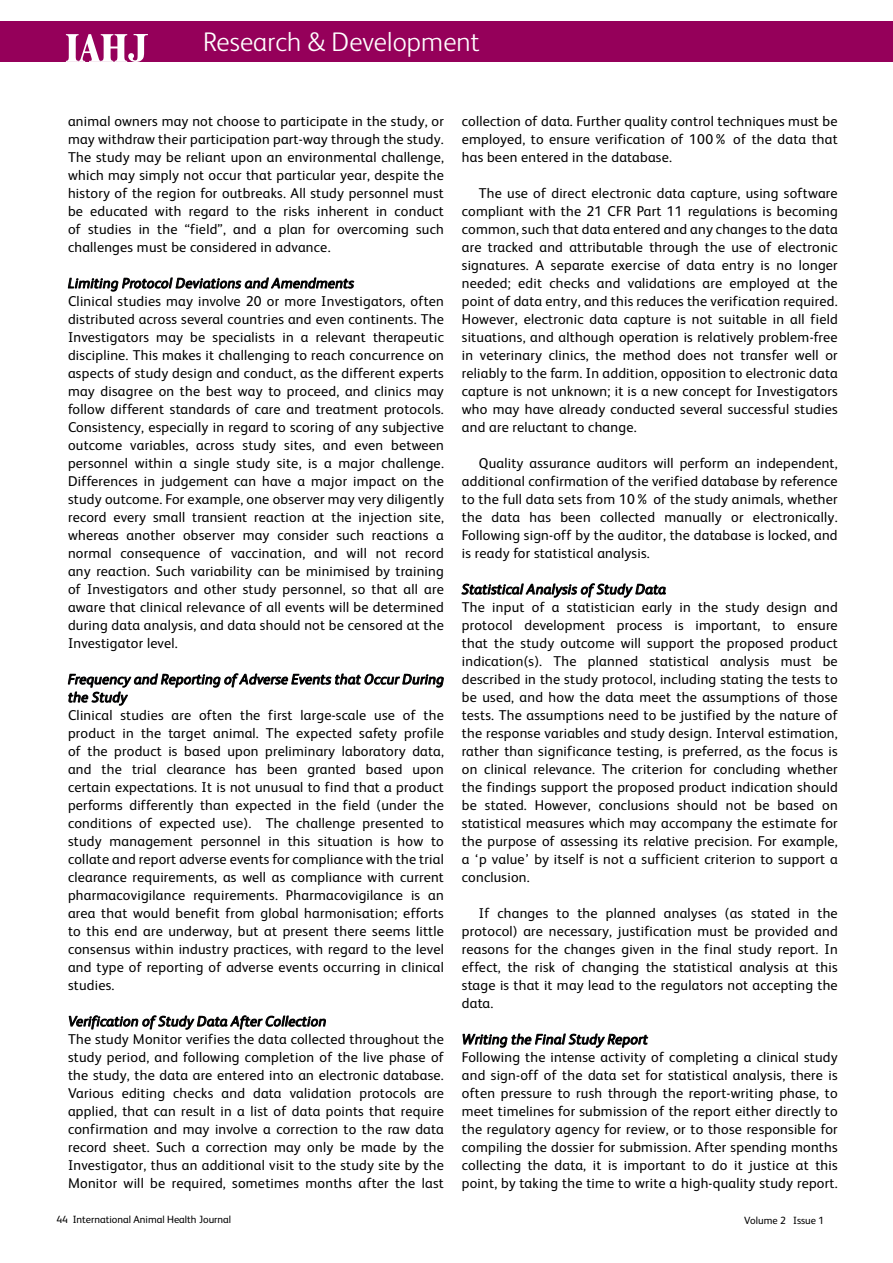
<style>
.page{position:relative;width:893px;height:1263px;background:#fff}
.page>*{position:absolute;margin:0;border:0;box-sizing:border-box;transform-origin:0 0}
.t1{font:300 27px "FS Albert";letter-spacing:.005em;color:#fff}
.t2{font:14.25px/18px "FS Albert";letter-spacing:.015em;color:#000;text-align:justify}
.t3{font:italic 14.25px/18px "FS Albert";letter-spacing:.015em;color:#000}
.t4{font:10.5px "FS Albert";color:#000}
</style>
<div class="page">
<div style="left:0;top:21px;width:893px;height:41px;background:#95005a"></div>
<svg style="left:66px;top:34px;width:82px;height:28px"></svg>
<svg style="left:68px;top:277px;width:286px;height:14px"></svg>
<svg style="left:68px;top:673px;width:376px;height:33px"></svg>
<svg style="left:69px;top:1015px;width:257px;height:15px"></svg>
<svg style="left:462px;top:583px;width:204px;height:15px"></svg>
<svg style="left:463px;top:1033px;width:185px;height:15px"></svg>
<h1 class="t1" style="left:203px;top:26px;width:278px">Research &amp; Development</h1>
<p class="t2" style="left:68px;top:112px;width:377px">animal owners may not choose to participate in the study, or may withdraw their participation part-way through the study.<br>The study may be reliant upon an environmental challenge, which may simply not occur that particular year, despite the history of the region for outbreaks. All study personnel must be educated with regard to the risks inherent in conduct of studies in the “field”, and a plan for overcoming such challenges must be considered in advance.</p>
<p class="t3" style="left:68px;top:274px;width:287px">Limiting Protocol Deviations and Amendments</p>
<p class="t2" style="left:68px;top:292px;width:377px">Clinical studies may involve 20 or more Investigators, often distributed across several countries and even continents. The Investigators may be specialists in a relevant therapeutic discipline. This makes it challenging to reach concurrence on aspects of study design and conduct, as the different experts may disagree on the best way to proceed, and clinics may follow different standards of care and treatment protocols.<br>Consistency, especially in regard to scoring of any subjective outcome variables, across study sites, and even between personnel within a single study site, is a major challenge.<br>Differences in judgement can have a major impact on the study outcome. For example, one observer may very diligently record every small transient reaction at the injection site, whereas another observer may consider such reactions a normal consequence of vaccination, and will not record any reaction. Such variability can be minimised by training of Investigators and other study personnel, so that all are aware that clinical relevance of all events will be determined during data analysis, and data should not be censored at the Investigator level.</p>
<p class="t3" style="left:68px;top:670px;width:377px">Frequency and Reporting of Adverse Events that Occur During the Study</p>
<p class="t2" style="left:68px;top:706px;width:377px">Clinical studies are often the first large-scale use of the product in the target animal. The expected safety profile of the product is based upon preliminary laboratory data, and the trial clearance has been granted based upon certain expectations. It is not unusual to find that a product performs differently than expected in the field (under the conditions of expected use). The challenge presented to study management personnel in this situation is how to collate and report adverse events for compliance with the trial clearance requirements, as well as compliance with current pharmacovigilance requirements. Pharmacovigilance is an area that would benefit from global harmonisation; efforts to this end are underway, but at present there seems little consensus within industry practices, with regard to the level and type of reporting of adverse events occurring in clinical studies.</p>
<p class="t3" style="left:68px;top:1012px;width:260px">Verification of Study Data After Collection</p>
<p class="t2" style="left:68px;top:1030px;width:377px">The study Monitor verifies the data collected throughout the study period, and following completion of the live phase of the study, the data are entered into an electronic database.<br>Various editing checks and data validation protocols are applied, that can result in a list of data points that require confirmation and may involve a correction to the raw data record sheet. Such a correction may only be made by the Investigator, thus an additional visit to the study site by the Monitor will be required, sometimes months after the last</p>
<p class="t2" style="left:462px;top:112px;width:377px">collection of data. Further quality control techniques must be employed, to ensure verification of 100% of the data that has been entered in the database.</p>
<p class="t2" style="left:462px;top:184px;width:377px;text-indent:17px">The use of direct electronic data capture, using software compliant with the 21 CFR Part 11 regulations is becoming common, such that data entered and any changes to the data are tracked and attributable through the use of electronic signatures. A separate exercise of data entry is no longer needed; edit checks and validations are employed at the point of data entry, and this reduces the verification required.<br>However, electronic data capture is not suitable in all field situations, and although operation is relatively problem-free in veterinary clinics, the method does not transfer well or reliably to the farm. In addition, opposition to electronic data capture is not unknown; it is a new concept for Investigators who may have already conducted several successful studies and are reluctant to change.</p>
<p class="t2" style="left:462px;top:454px;width:377px;text-indent:17px">Quality assurance auditors will perform an independent, additional confirmation of the verified database by reference to the full data sets from 10% of the study animals, whether the data has been collected manually or electronically.<br>Following sign-off by the auditor, the database is locked, and is ready for statistical analysis.</p>
<p class="t3" style="left:462px;top:580px;width:206px">Statistical Analysis of Study Data</p>
<p class="t2" style="left:462px;top:598px;width:377px">The input of a statistician early in the study design and protocol development process is important, to ensure that the study outcome will support the proposed product indication(s). The planned statistical analysis must be described in the study protocol, including stating the tests to be used, and how the data meet the assumptions of those tests. The assumptions need to be justified by the nature of the response variables and study design. Interval estimation, rather than significance testing, is preferred, as the focus is on clinical relevance. The criterion for concluding whether the findings support the proposed product indication should be stated. However, conclusions should not be based on statistical measures which may accompany the estimate for the purpose of assessing its relative precision. For example, a ‘p value’ by itself is not a sufficient criterion to support a conclusion.</p>
<p class="t2" style="left:462px;top:904px;width:377px;text-indent:17px">If changes to the planned analyses (as stated in the protocol) are necessary, justification must be provided and reasons for the changes given in the final study report. In effect, the risk of changing the statistical analysis at this stage is that it may lead to the regulators not accepting the data.</p>
<p class="t3" style="left:462px;top:1030px;width:187px">Writing the Final Study Report</p>
<p class="t2" style="left:462px;top:1048px;width:377px">Following the intense activity of completing a clinical study and sign-off of the data set for statistical analysis, there is often pressure to rush through the report-writing phase, to meet timelines for submission of the report either directly to the regulatory agency for review, or to those responsible for compiling the dossier for submission. After spending months collecting the data, it is important to do it justice at this point, by taking the time to write a high-quality study report.</p>
<p class="t4" style="left:56px;top:1214px;width:176px">44 International Animal Health Journal</p>
<p class="t4" style="left:744px;top:1214px;width:81px">Volume 2 Issue 1</p>
</div>
